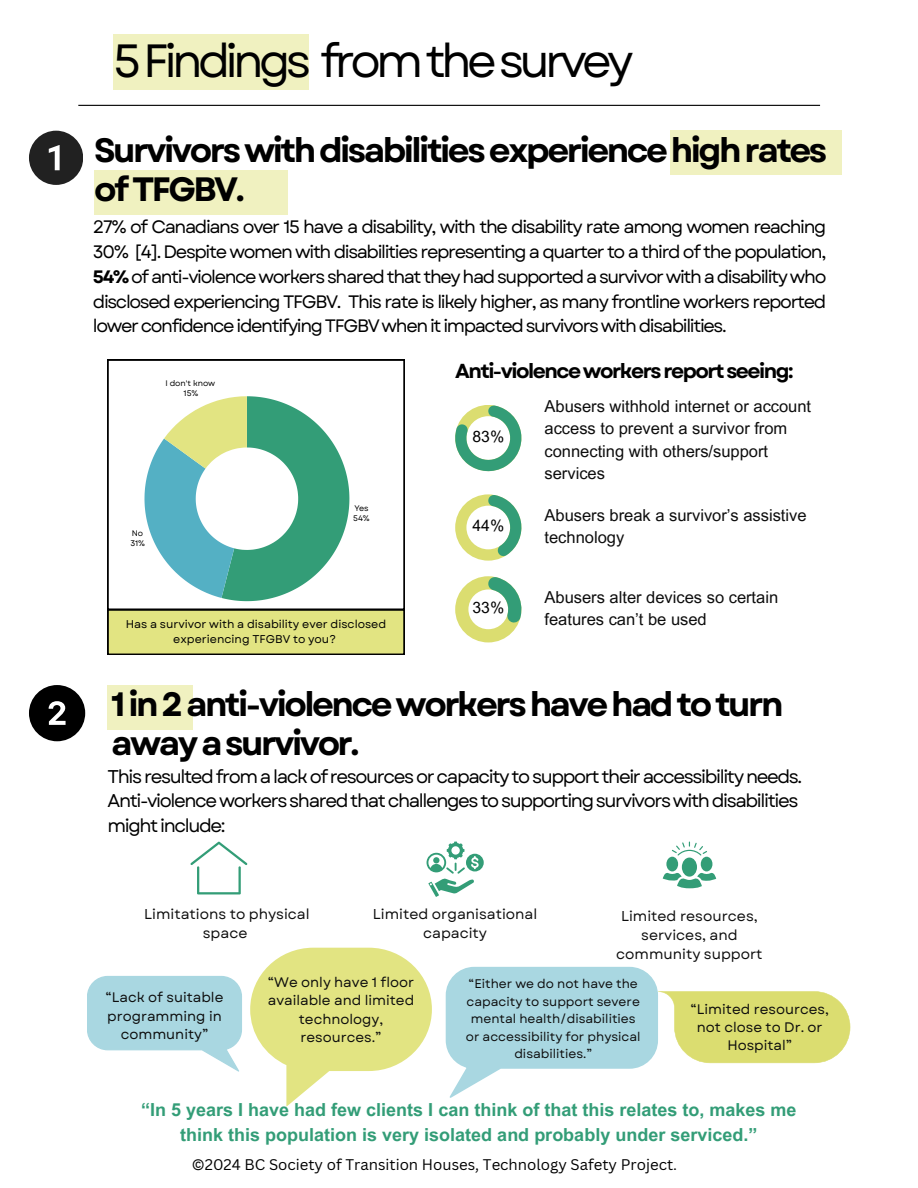
<style>
.page{position:relative;width:918px;height:1188px;background:#fff}
.page>*{position:absolute;margin:0;border:0;box-sizing:border-box;transform-origin:0 0}
.t1{font:46.5px "Garet";letter-spacing:-.1em;color:#000}
.t2{font:700 33.75px/39.3px "Garet";letter-spacing:-.075em;color:#000}
.t3{font:700 20.25px "Garet";letter-spacing:-.075em;color:#000}
.t4{font:18.45px/24.8px "Garet";letter-spacing:-.075em;color:#000}
.t5{font:18px/24.8px "Garet";letter-spacing:-.075em;color:#000;text-align:justify}
.t6{font:700 18px/24.8px "Arial MT Pro";color:#339d77;text-align:center}
.t7{font:16.5px/22.5px "Arial MT Pro";color:#0d0d0d}
.t8{font:15.75px "Arial MT Pro";color:#000}
.t9{font:15px "Canva Sans";color:#000}
.t10{font:14.25px/19.2px "Garet";color:#0d0d0d;text-align:center}
.t11{font:13.8px/18.5px "Garet";color:#0d0d0d;text-align:center}
.t12{font:12.45px/17.4px "Garet";color:#0d0d0d;text-align:center}
.t13{font:11.25px/15.8px "Garet";color:#000;text-align:center}
.t14{font:8.1px/10.1px "Garet";color:#000}
.s1{font-weight:700}
</style>
<div class="page">
<hr style="left:78px;top:105px;width:742px;height:1px;background:#000">
<svg style="left:108px;top:360px;width:296px;height:250px"></svg>
<svg style="left:144px;top:396px;width:205px;height:205px"></svg>
<svg style="left:108px;top:610px;width:296px;height:45px;background:#d5d77a"></svg>
<div style="left:113px;top:34px;width:196px;height:56px;background:#f0f1c0"></div>
<div style="left:670px;top:131px;width:172px;height:44px;background:#f0f1c0"></div>
<div style="left:94px;top:171px;width:194px;height:44px;background:#f0f1c0"></div>
<div style="left:108px;top:685px;width:85px;height:44px;background:#f0f1c0"></div>
<svg style="left:455px;top:494px;width:66px;height:67px"></svg>
<svg style="left:455px;top:405px;width:66px;height:66px"></svg>
<svg style="left:455px;top:576px;width:66px;height:66px"></svg>
<svg style="left:427px;top:842px;width:57px;height:55px"></svg>
<svg style="left:190px;top:842px;width:57px;height:52px"></svg>
<svg style="left:672px;top:842px;width:35px;height:14px"></svg>
<div style="left:682px;top:858px;width:15px;height:19px;background:#339d77;border-radius:50%"></div>
<div style="left:666px;top:857px;width:12px;height:14px;background:#339d77;border-radius:50%"></div>
<div style="left:701px;top:857px;width:11px;height:14px;background:#339d77;border-radius:50%"></div>
<svg style="left:663px;top:872px;width:53px;height:16px"></svg>
<svg style="left:250px;top:948px;width:182px;height:123px;background:#e6e794"></svg>
<svg style="left:446px;top:967px;width:404px;height:131px"></svg>
<svg style="left:87px;top:976px;width:155px;height:96px"></svg>
<svg style="left:29px;top:131px;width:54px;height:54px"></svg>
<svg style="left:29px;top:685px;width:56px;height:56px"></svg>
<h2 class="t1" style="left:113px;top:27px;width:522px">5Findings fromthesurvey</h2>
<h6 class="t2" style="left:94px;top:130px;width:735px">Survivors with disabilities experience high rates of TFGBV.</h6>
<h6 class="t5" style="left:93px;top:215px;width:735px">27% of Canadians over 15 have a disability, with the disability rate among women reaching 30% [4]. Despite women with disabilities representing a quarter to a third of the population, <span class="s1">54%</span> of anti-violence workers shared that they had supported a survivor with a disability who disclosed experiencing TFGBV. This rate is likely higher, as many frontline workers reported lower confidence identifying TFGBV when it impacted survivors with disabilities.</h6>
<p class="t14" style="left:165px;top:378px;width:51px;text-align:center">I don't know<br>15%</p>
<p class="t14" style="left:130px;top:528px;width:16px">No<br>31%</p>
<p class="t14" style="left:353px;top:503px;width:18px">Yes<br>54%</p>
<h1 class="t13" style="left:126px;top:616px;width:262px">Has a survivor with a disability ever disclosed experiencing TFGBV to you?</h1>
<h6 class="t3" style="left:455px;top:356px;width:340px">Anti-violence workers report seeing:</h6>
<p class="t8" style="left:473px;top:430px;width:33px">83%</p>
<p class="t8" style="left:473px;top:520px;width:33px">44%</p>
<p class="t8" style="left:473px;top:601px;width:33px">33%</p>
<h6 class="t7" style="left:545px;top:397px;width:268px">Abusers withhold internet or account access to prevent a survivor from connecting with others/support services</h6>
<p class="t7" style="left:545px;top:506px;width:264px">Abusers break a survivor’s assistive technology</p>
<p class="t7" style="left:545px;top:588px;width:235px">Abusers alter devices so certain features can’t be used</p>
<h3 class="t2" style="left:111px;top:685px;width:674px">1 in 2 anti-violence workers have had to turn away a survivor.</h3>
<p class="t4" style="left:108px;top:764px;width:696px">This resulted from a lack of resources or capacity to support their accessibility needs.<br>Anti-violence workers shared that challenges to supporting survivors with disabilities might include:</p>
<h2 class="t10" style="left:144px;top:904px;width:167px">Limitations to physical space</h2>
<h4 class="t10" style="left:373px;top:904px;width:166px">Limited organisational capacity</h4>
<p class="t10" style="left:616px;top:906px;width:148px">Limited resources, services, and community support</p>
<p class="t12" style="left:466px;top:975px;width:176px">“Either we do not have the capacity to support severe mental health/disabilities or accessibility for physical disabilities.”</p>
<p class="t11" style="left:268px;top:973px;width:148px">“We only have 1 floor available and limited technology, resources.”</p>
<p class="t11" style="left:106px;top:988px;width:119px">“Lack of suitable programming in community”</p>
<p class="t11" style="left:691px;top:1000px;width:140px">“Limited resources, not close to Dr. or<br>Hospital”</p>
<p class="t6" style="left:141px;top:1100px;width:657px">“In 5 years I have had few clients I can think of that this relates to, makes me think this population is very isolated and probably under serviced.”</p>
<p class="t9" style="left:192px;top:1154px;width:487px">©2024 BC Society of Transition Houses, Technology Safety Project.</p>
</div>
